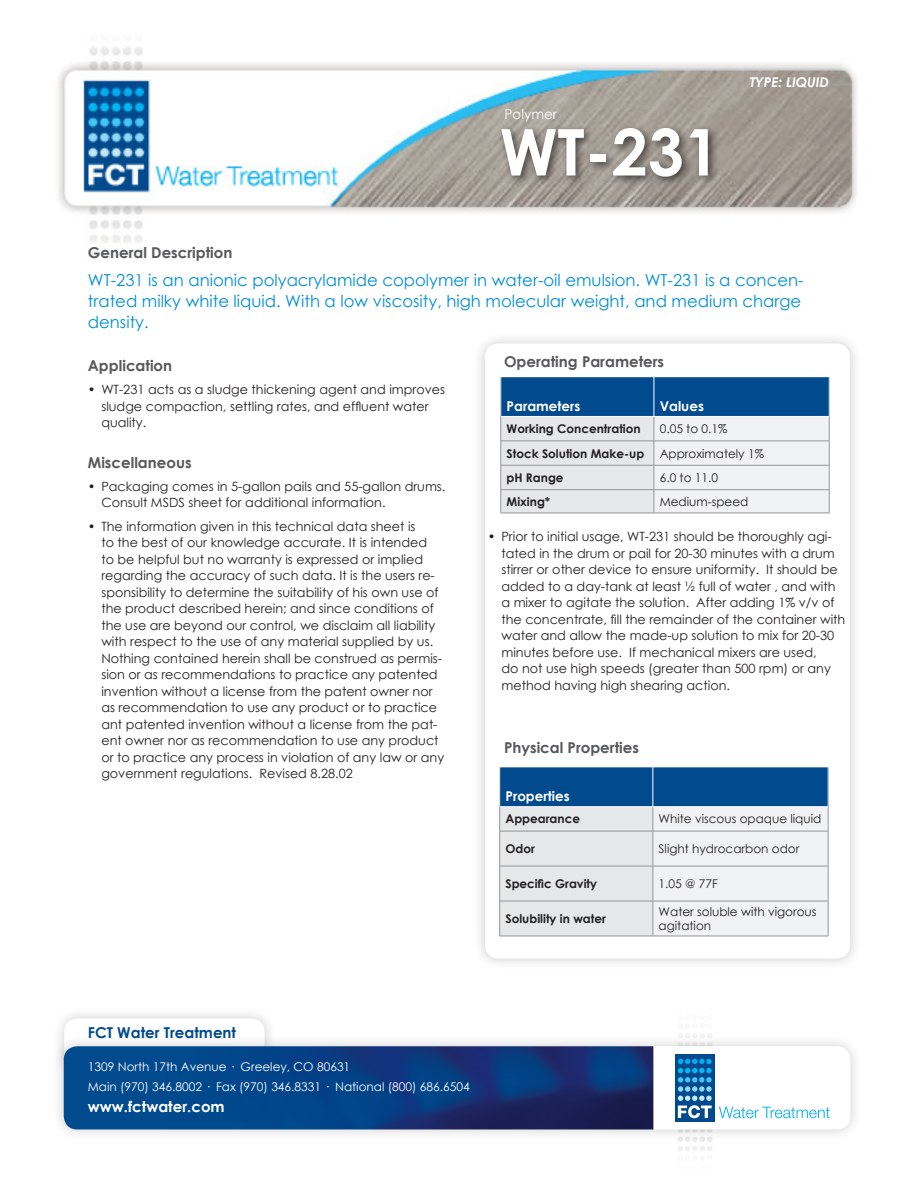
<style>
.page{position:relative;width:918px;height:1188px;background:#fff}
.page>*{position:absolute;margin:0;border:0;box-sizing:border-box;transform-origin:0 0}
.t1{font:700 64.5px "Century Gothic";color:#fff}
.CWT_intro_P{font:16.5px/21px "Century Gothic";color:#008fd5}
.CWT_Subheads{font:700 15px "Century Gothic";color:#57585a}
.t2{font:700 15px "Century Gothic";color:#004a8d}
.t3{font:700 15px "Century Gothic";color:#fff}
.table_headers{font:700 13.5px "Century Gothic";color:#fff}
.Type{font:italic 700 13.5px "Century Gothic";color:#fff}
.t4{font:13.5px "Century Gothic";color:#fff}
.t5{font:12.75px/16.5px "Century Gothic";color:#231f20}
.table_right_column{font:12px/14.4px "Century Gothic";color:#231f20}
.table_left_column{font:700 12px "Century Gothic";color:#231f20}
.t6{font:12px/20.4px "Century Gothic";color:#fff}
</style>
<div class="page">
<div style="left:52px;top:1006px;width:225px;height:70px;background:#231f20;opacity:.22"></div>
<svg style="left:64px;top:1018px;width:201px;height:16px"></svg>
<div style="left:51px;top:1034px;width:811px;height:108px;background:#231f20;opacity:.22"></div>
<div style="left:64px;top:1046px;width:787px;height:84px;background:#fff;border-radius:14px"></div>
<img style="left:64px;top:1046px;width:589px;height:84px">
<div style="left:675px;top:1054px;width:40px;height:68px;background:#004a8d"></div>
<svg style="left:719px;top:1107px;width:111px;height:11px"></svg>
<svg style="left:678px;top:1059px;width:34px;height:59px"></svg>
<img style="left:58px;top:47px;width:799px;height:206px">
<div style="left:473px;top:331px;width:389px;height:639px;background:#231f20;opacity:.22"></div>
<div style="left:485px;top:344px;width:365px;height:614px;background:#fff;border-radius:14px"></div>
<div style="left:497px;top:124px;width:222px;height:64px;background:#231f20;opacity:.75"></div>
<div style="left:501px;top:377px;width:153px;height:39px;background:#004a8d"></div>
<div style="left:654px;top:377px;width:175px;height:39px;background:#004a8d"></div>
<svg style="left:501px;top:416px;width:329px;height:97px"></svg>
<hr style="left:501px;top:513px;width:153px;height:1px;background:#939598">
<hr style="left:654px;top:513px;width:175px;height:1px;background:#939598">
<hr style="left:501px;top:377px;width:1px;height:39px;background:#fff">
<hr style="left:654px;top:377px;width:1px;height:39px;background:#fff">
<hr style="left:501px;top:416px;width:153px;height:1px;background:#fff">
<hr style="left:654px;top:416px;width:175px;height:1px;background:#fff">
<div style="left:500px;top:767px;width:153px;height:40px;background:#004a8d"></div>
<div style="left:653px;top:767px;width:175px;height:40px;background:#004a8d"></div>
<svg style="left:499px;top:807px;width:330px;height:129px"></svg>
<hr style="left:500px;top:831px;width:153px;height:1px;background:#939598">
<hr style="left:499px;top:831px;width:1px;height:35px;background:#939598">
<hr style="left:653px;top:831px;width:175px;height:1px;background:#939598">
<hr style="left:653px;top:831px;width:1px;height:35px;background:#939598">
<hr style="left:828px;top:831px;width:1px;height:35px;background:#939598">
<hr style="left:500px;top:866px;width:153px;height:1px;background:#939598">
<hr style="left:499px;top:866px;width:1px;height:35px;background:#939598">
<hr style="left:653px;top:866px;width:175px;height:1px;background:#939598">
<hr style="left:653px;top:866px;width:1px;height:35px;background:#939598">
<hr style="left:828px;top:866px;width:1px;height:35px;background:#939598">
<hr style="left:500px;top:901px;width:153px;height:1px;background:#939598">
<hr style="left:499px;top:901px;width:1px;height:35px;background:#939598">
<hr style="left:653px;top:901px;width:175px;height:1px;background:#939598">
<hr style="left:653px;top:901px;width:1px;height:35px;background:#939598">
<hr style="left:828px;top:901px;width:1px;height:35px;background:#939598">
<hr style="left:500px;top:936px;width:153px;height:1px;background:#939598">
<hr style="left:653px;top:936px;width:175px;height:1px;background:#939598">
<hr style="left:500px;top:767px;width:153px;height:1px;background:#fff">
<hr style="left:653px;top:767px;width:175px;height:1px;background:#fff">
<hr style="left:653px;top:767px;width:1px;height:40px;background:#fff">
<hr style="left:500px;top:806px;width:153px;height:1px;background:#fff">
<hr style="left:653px;top:806px;width:175px;height:1px;background:#fff">
<p class="t4" style="left:505px;top:105px;width:54px">Polymer</p>
<p class="t1" style="left:500px;top:103px;width:222px">WT-231</p>
<p class="Type" style="left:750px;top:72px;width:81px">TYPE: LIQUID</p>
<p class="CWT_Subheads" style="left:88px;top:242px;width:146px">General Description</p>
<p class="CWT_intro_P" style="left:88px;top:269px;width:717px">WT-231 is an anionic polyacrylamide copolymer in water-oil emulsion. WT-231 is a concen&shy;trated milky white liquid. With a low viscosity, high molecular weight, and medium charge density.</p>
<p class="CWT_Subheads" style="left:88px;top:354px;width:86px">Application</p>
<p class="t5" style="left:101px;top:381px;width:345px;text-indent:-14px">• WT-231 acts as a sludge thickening agent and improves sludge compaction, settling rates, and effluent water quality.</p>
<p class="CWT_Subheads" style="left:88px;top:451px;width:105px">Miscellaneous</p>
<p class="t5" style="left:101px;top:478px;width:346px;text-indent:-14px">• Packaging comes in 5-gallon pails and 55-gallon drums.<br>Consult MSDS sheet for additional information.</p>
<p class="t5" style="left:101px;top:517px;width:344px;text-indent:-14px">• The information given in this technical data sheet is<br>to the best of our knowledge accurate. It is intended<br>to be helpful but no warranty is expressed or implied regarding the accuracy of such data. It is the users re&shy;sponsibility to determine the suitability of his own use of the product described herein; and since conditions of the use are beyond our control, we disclaim all liability with respect to the use of any material supplied by us.<br>Nothing contained herein shall be construed as permis&shy;sion or as recommendations to practice any patented invention without a license from the patent owner nor as recommendation to use any product or to practice ant patented invention without a license from the pat&shy;ent owner nor as recommendation to use any product or to practice any process in violation of any law or any government regulations. Revised 8.28.02</p>
<p class="CWT_Subheads" style="left:504px;top:350px;width:162px">Operating Parameters</p>
<p class="table_headers" style="left:507px;top:396px;width:75px">Parameters</p>
<p class="table_headers" style="left:660px;top:396px;width:46px">Values</p>
<p class="table_left_column" style="left:507px;top:420px;width:136px">Working Concentration</p>
<p class="table_right_column" style="left:660px;top:421px;width:69px">0.05 to 0.1%</p>
<p class="table_left_column" style="left:507px;top:444px;width:139px">Stock Solution Make-up</p>
<p class="table_right_column" style="left:660px;top:446px;width:106px">Approximately 1%</p>
<p class="table_left_column" style="left:507px;top:469px;width:59px">pH Range</p>
<p class="table_right_column" style="left:660px;top:470px;width:60px">6.0 to 11.0</p>
<p class="table_left_column" style="left:507px;top:492px;width:45px">Mixing*</p>
<p class="table_right_column" style="left:660px;top:494px;width:90px">Medium-speed</p>
<p class="t5" style="left:501px;top:528px;width:345px;text-indent:-14px">• Prior to initial usage, WT-231 should be thoroughly agi&shy;tated in the drum or pail for 20-30 minutes with a drum stirrer or other device to ensure uniformity. It should be added to a day-tank at least ½ full of water , and with a mixer to agitate the solution. After adding 1% v/v of the concentrate, fill the remainder of the container with water and allow the made-up solution to mix for 20-30 minutes before use. If mechanical mixers are used,<br>do not use high speeds (greater than 500 rpm) or any method having high shearing action.</p>
<p class="CWT_Subheads" style="left:504px;top:736px;width:136px">Physical Properties</p>
<p class="table_headers" style="left:505px;top:786px;width:66px">Properties</p>
<p class="table_left_column" style="left:505px;top:810px;width:76px">Appearance</p>
<p class="table_right_column" style="left:659px;top:812px;width:164px">White viscous opaque liquid</p>
<p class="table_left_column" style="left:505px;top:840px;width:31px">Odor</p>
<p class="table_right_column" style="left:659px;top:841px;width:142px">Slight hydrocarbon odor</p>
<p class="table_left_column" style="left:505px;top:875px;width:93px">Specific Gravity</p>
<p class="table_right_column" style="left:659px;top:876px;width:61px">1.05 @ 77F</p>
<p class="table_left_column" style="left:505px;top:910px;width:102px">Solubility in water</p>
<p class="table_right_column" style="left:659px;top:904px;width:159px">Water soluble with vigorous agitation</p>
<p class="t2" style="left:88px;top:1021px;width:150px">FCT Water Treatment</p>
<p class="t6" style="left:88px;top:1056px;width:383px">1309 North 17th Avenue · Greeley, CO 80631<br>Main (970) 346.8002 · Fax (970) 346.8331 · National (800) 686.6504</p>
<p class="t3" style="left:88px;top:1096px;width:138px">www.fctwater.com</p>
</div>
